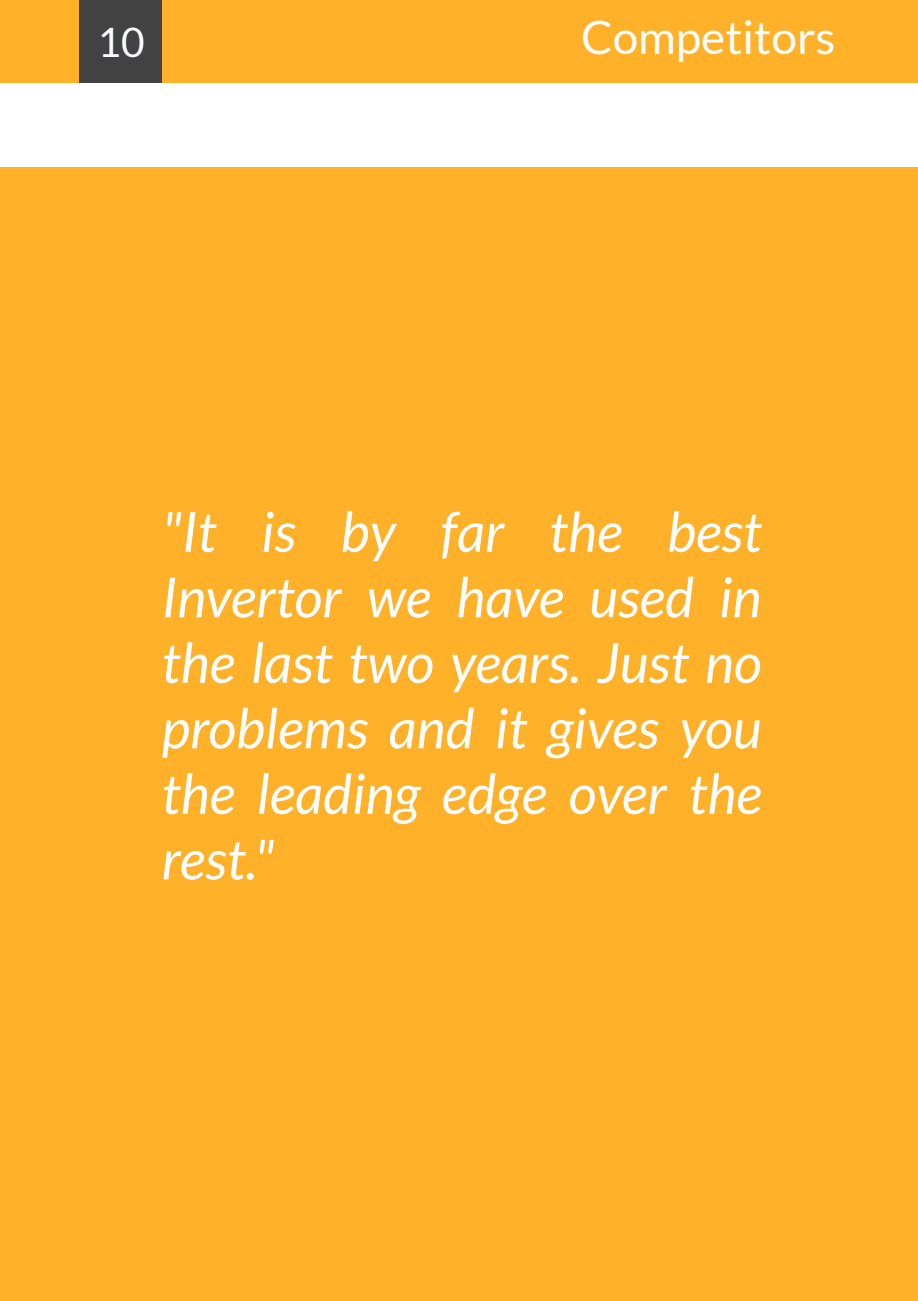
<style>
.page{position:relative;width:918px;height:1301px;background:#fff}
.page>*{position:absolute;margin:0;border:0;box-sizing:border-box;transform-origin:0 0}
.t1{font:italic 55.2px/65.6px "Lato";color:#fff;text-align:justify}
.t2{font:45.9px "Lato";color:#fff}
.t3{font:40.65px "Lato";color:#fafbff}
</style>
<div class="page">
<div style="left:0;top:0;width:918px;height:1300px;background:#ffb12a"></div>
<div style="left:0;top:83px;width:918px;height:84px;background:#fff"></div>
<div style="left:79px;top:0;width:83px;height:83px;background:#424242"></div>
<p class="t3" style="left:97px;top:17px;width:49px">10</p>
<p class="t2" style="left:581px;top:9px;width:256px">Competitors</p>
<p class="t1" style="left:162px;top:497px;width:602px">"It is by far the best Invertor we have used in the last two years. Just no problems and it gives you the leading edge over the rest."</p>
</div>
